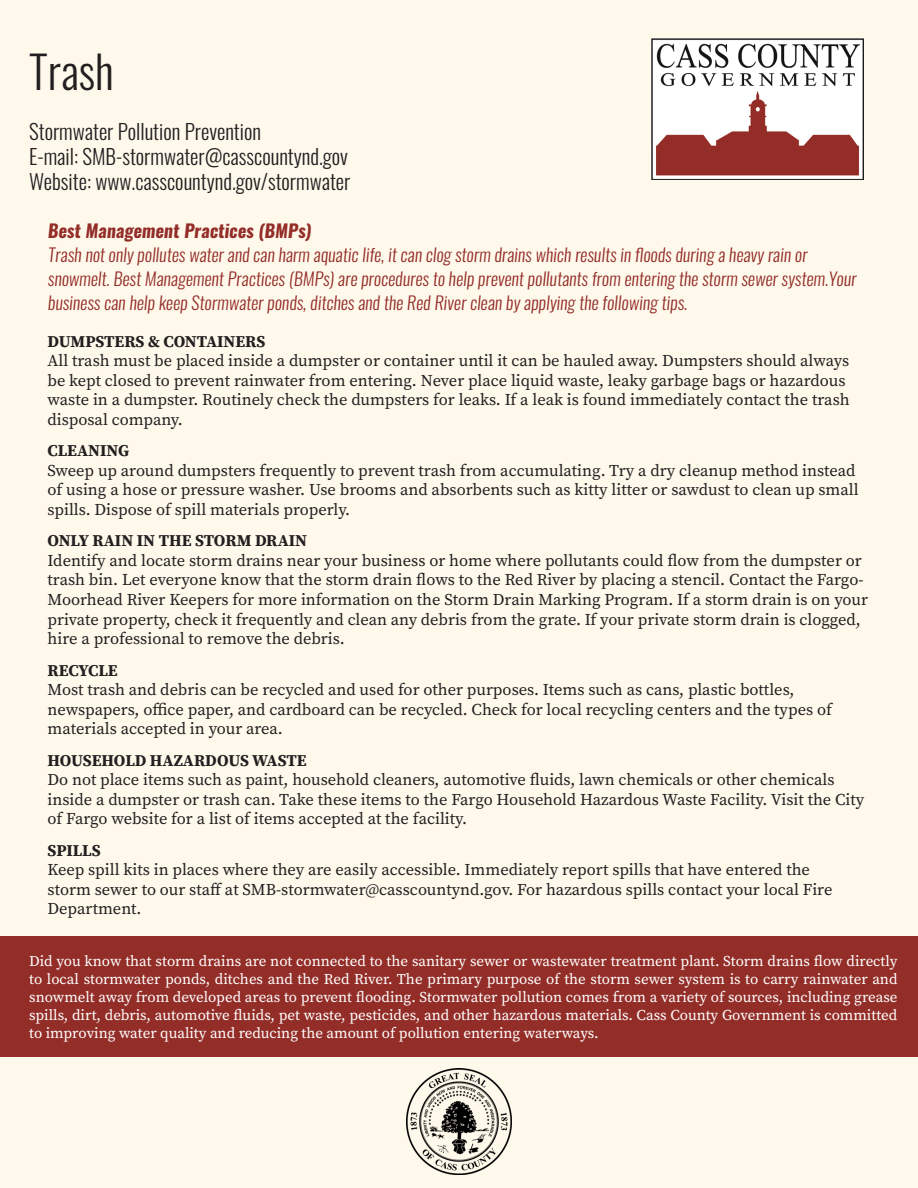
<style>
.page{position:relative;width:918px;height:1188px;background:#fff9ec}
.page>*{position:absolute;margin:0;border:0;box-sizing:border-box;transform-origin:0 0}
.t1{font:300 45px "Oswald";color:#231f20}
.t2{font:300 21px/25.2px "Oswald";color:#231f20}
.t3{font:300 18px/24px "Oswald";color:#932d28}
.t4{font:700 18px "Oswald";color:#932d28}
.t5{font:16.5px/19.5px "Source Serif Pro";color:#231f20}
.t6{font:700 16.5px "Source Serif Pro";letter-spacing:-.005em;color:#231f20}
.t7{font:15px/18px "Source Serif Pro";color:#fff;text-align:justify}
</style>
<div class="page">
<img style="left:651px;top:39px;width:213px;height:140px">
<img style="left:406px;top:1069px;width:106px;height:105px">
<div style="left:0;top:936px;width:918px;height:121px;background:#932d28"></div>
<h1 class="t1" style="left:29px;top:32px;width:86px">Trash</h1>
<p class="t2" style="left:29px;top:116px;width:323px">Stormwater Pollution Prevention<br>E-mail: SMB-stormwater@casscountynd.gov<br>Website: www.casscountynd.gov/stormwater</p>
<p class="t4" style="left:48px;top:221px;width:268px">Best Management Practices (BMPs)</p>
<p class="t3" style="left:48px;top:241px;width:813px">Trash notonly pollutes waterand can harm aquatic life,itcan clog storm drains which results in floods during a heavy rain or snowmelt.BestManagementPractices (BMPs)are procedures to help preventpollutants from entering the storm sewersystem.Your business can help keep Stormwaterponds,ditches and the Red Riverclean by applying the following tips.</p>
<p class="t6" style="left:48px;top:330px;width:219px">DUMPSTERS &amp; CONTAINERS</p>
<p class="t5" style="left:48px;top:351px;width:804px">All trash must be placed inside a dumpster or container until it can be hauled away. Dumpsters should always be kept closed to prevent rainwater from entering. Never place liquid waste, leaky garbage bags or hazardous waste in a dumpster. Routinely check the dumpsters for leaks. If a leak is found immediately contact the trash disposal company.</p>
<p class="t6" style="left:48px;top:440px;width:83px">CLEANING</p>
<p class="t5" style="left:48px;top:461px;width:813px">Sweep up around dumpsters frequently to prevent trash from accumulating. Try a dry cleanup method instead of using a hose or pressure washer. Use brooms and absorbents such as kitty litter or sawdust to clean up small spills. Dispose of spill materials properly.</p>
<p class="t6" style="left:48px;top:530px;width:261px">ONLY RAIN IN THE STORM DRAIN</p>
<p class="t5" style="left:48px;top:551px;width:822px">Identify and locate storm drains near your business or home where pollutants could flow from the dumpster or trash bin. Let everyone know that the storm drain flows to the Red River by placing a stencil. Contact the Fargo-Moorhead River Keepers for more information on the Storm Drain Marking Program. If a storm drain is on your private property, check it frequently and clean any debris from the grate. If your private storm drain is clogged, hire a professional to remove the debris.</p>
<p class="t6" style="left:48px;top:659px;width:72px">RECYCLE</p>
<p class="t5" style="left:48px;top:680px;width:786px">Most trash and debris can be recycled and used for other purposes. Items such as cans, plastic bottles, newspapers, office paper, and cardboard can be recycled. Check for local recycling centers and the types of materials accepted in your area.</p>
<p class="t6" style="left:48px;top:749px;width:261px">HOUSEHOLD HAZARDOUS WASTE</p>
<p class="t5" style="left:48px;top:770px;width:818px">Do not place items such as paint, household cleaners, automotive fluids, lawn chemicals or other chemicals inside a dumpster or trash can. Take these items to the Fargo Household Hazardous Waste Facility. Visit the City of Fargo website for a list of items accepted at the facility.</p>
<p class="t6" style="left:48px;top:839px;width:55px">SPILLS</p>
<p class="t5" style="left:48px;top:860px;width:786px">Keep spill kits in places where they are easily accessible. Immediately report spills that have entered the storm sewer to our staff at SMB-stormwater@casscountynd.gov. For hazardous spills contact your local Fire<br>Department.</p>
<p class="t7" style="left:29px;top:952px;width:870px">Did you know that storm drains are not connected to the sanitary sewer or wastewater treatment plant. Storm drains flow directly to local stormwater ponds, ditches and the Red River. The primary purpose of the storm sewer system is to carry rainwater and snowmelt away from developed areas to prevent flooding. Stormwater pollution comes from a variety of sources, including grease spills, dirt, debris, automotive fluids, pet waste, pesticides, and other hazardous materials. Cass County Government is committed to improving water quality and reducing the amount of pollution entering waterways.</p>
</div>
